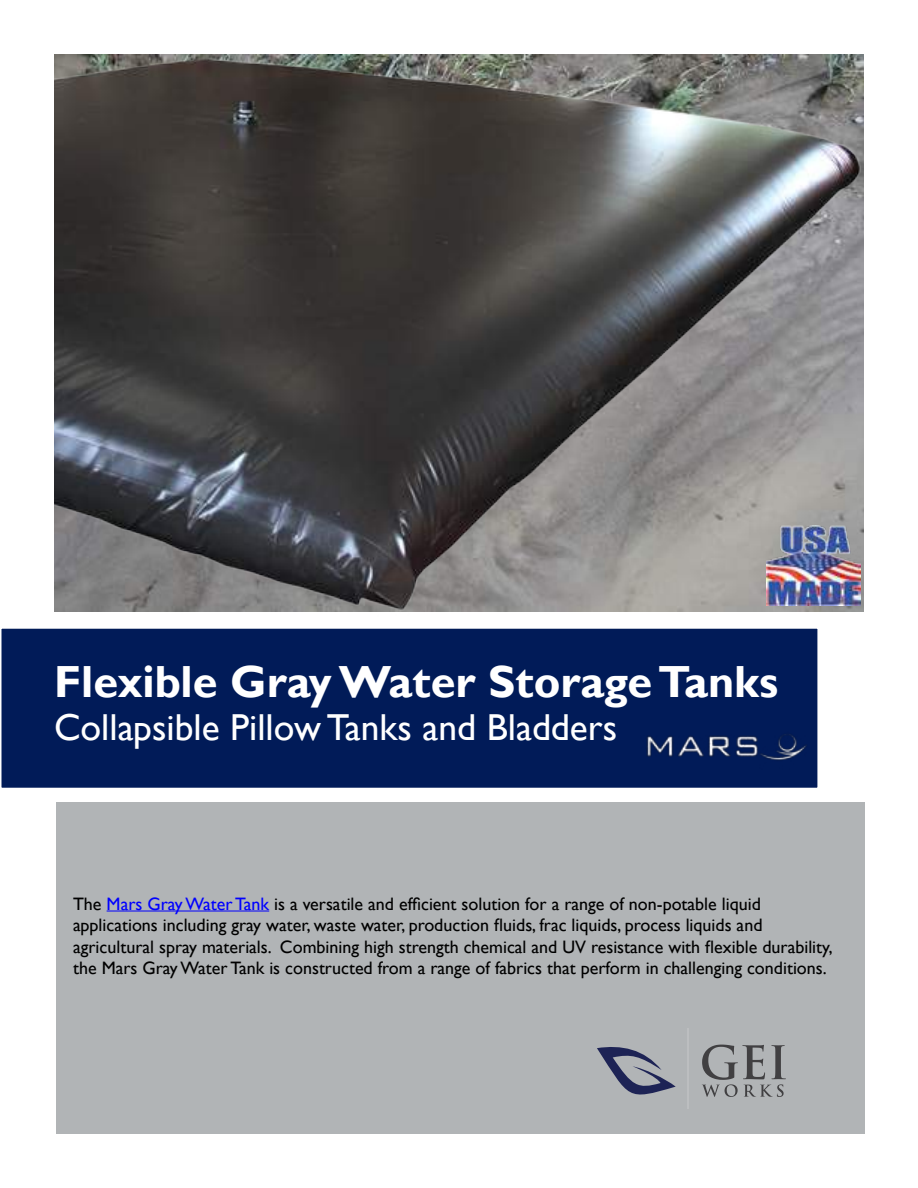
<style>
.page{position:relative;width:918px;height:1188px;background:#fff}
.page>*{position:absolute;margin:0;border:0;box-sizing:border-box;transform-origin:0 0}
.t1{font:700 45px "Gill Sans";color:#fff}
.t2{font:37.5px "Gill Sans";color:#fff}
.t3{font:18px/21.6px "Gill Sans";color:#000}
.s1{color:#00f}
</style>
<div class="page">
<div style="left:56px;top:803px;width:808px;height:331px;background:#b1b4b6"></div>
<div style="left:1px;top:628px;width:817px;height:160px;background:#011b58"></div>
<div style="left:0;top:627px;width:819px;height:162px;border:2px solid #fff"></div>
<hr style="left:107px;top:911px;width:162px;height:1px;background:#00f">
<svg style="left:702px;top:1045px;width:84px;height:52px"></svg>
<svg style="left:597px;top:1047px;width:79px;height:48px"></svg>
<hr style="left:687px;top:1029px;width:2px;height:79px;background:#bcbec0">
<img style="left:54px;top:55px;width:810px;height:574px">
<img style="left:647px;top:711px;width:172px;height:71px">
<img style="left:766px;top:525px;width:95px;height:81px">
<h1 class="t1" style="left:54px;top:655px;width:726px">Flexible Gray Water Storage Tanks</h1>
<h2 class="t2" style="left:54px;top:706px;width:565px">Collapsible Pillow Tanks and Bladders</h2>
<p class="t3" style="left:73px;top:893px;width:761px">The <span class="s1">Mars Gray Water Tank</span> is a versatile and efficient solution for a range of non-potable liquid applications including gray water, waste water, production fluids, frac liquids, process liquids and agricultural spray materials. Combining high strength chemical and UV resistance with flexible durability, the Mars Gray Water Tank is constructed from a range of fabrics that perform in challenging conditions.</p>
</div>
